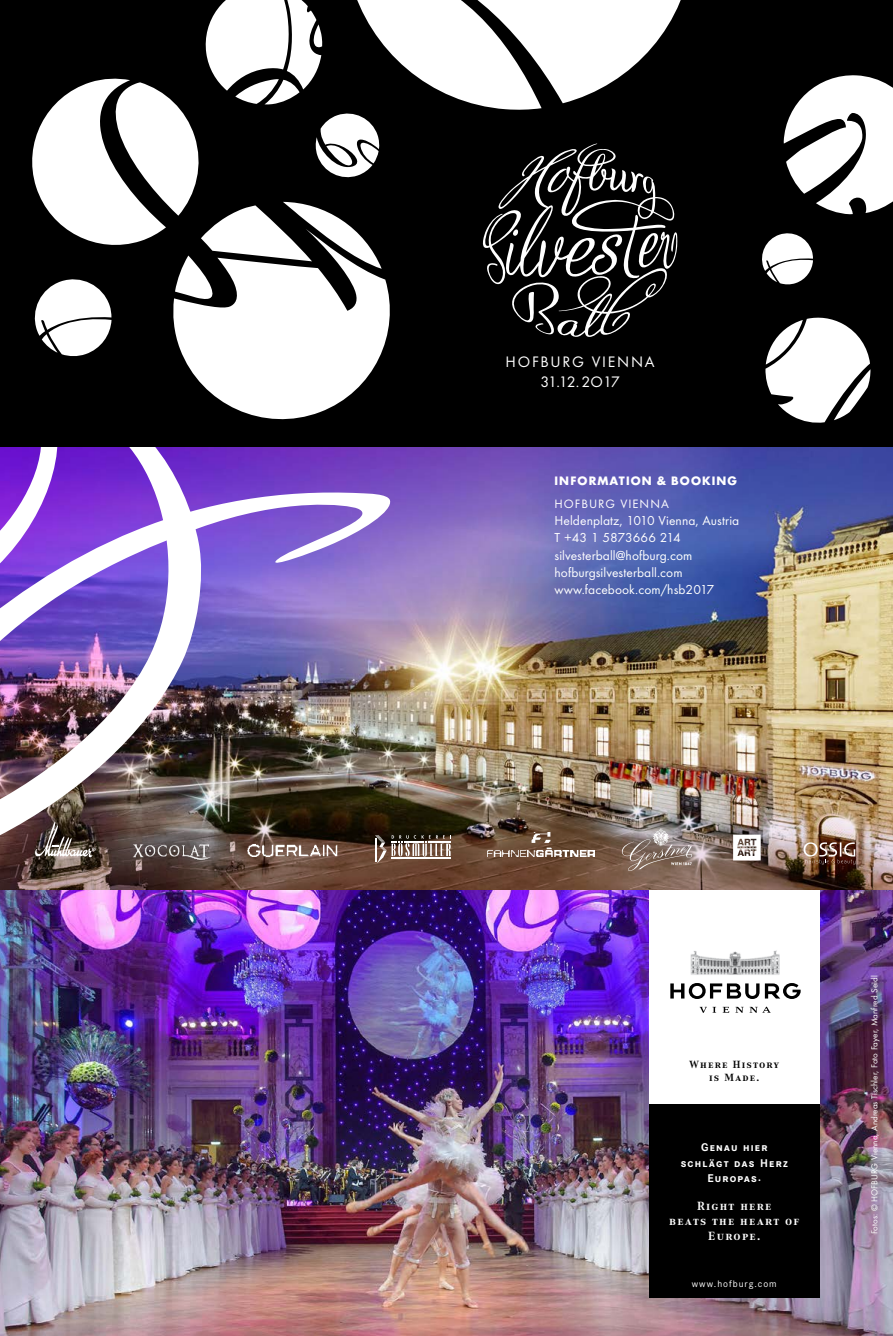
<style>
.page{position:relative;width:893px;height:1336px;background:#fff}
.page>*{position:absolute;margin:0;border:0;box-sizing:border-box;transform-origin:0 0}
.t1{font:15.75px/19.5px "Futura T";letter-spacing:.11em;color:#fff;text-align:center}
.t2{font:13.5px/17.2px "Futura T";letter-spacing:.005em;color:#fff}
.t3{font:12.6px "Futura T";letter-spacing:.08em;color:#fff}
.t4{font:700 12.3px/15px "Corporate ASC";letter-spacing:.1em;color:#fff;text-align:center}
.t5{font:700 11.7px/15px "Corporate SSC";letter-spacing:.1em;color:#fff;text-align:center}
.t6{font:700 11.25px "Futura";letter-spacing:.1em;color:#fff}
.t7{font:700 10.8px/13.5px "Corporate ASC";letter-spacing:.1em;color:#000;text-align:center}
.t8{font:9.75px "Corporate S";letter-spacing:.1em;color:#fff}
.t9{font:9px "Futura T";letter-spacing:.005em;color:#fff}
</style>
<div class="page">
<img style="left:0;top:446px;width:893px;height:889px">
<div style="left:649px;top:889px;width:170px;height:214px;background:#fff"></div>
<div style="left:649px;top:1103px;width:170px;height:194px;background:#000"></div>
<svg style="left:670px;top:983px;width:89px;height:15px"></svg>
<svg style="left:765px;top:983px;width:36px;height:15px"></svg>
<svg style="left:700px;top:1006px;width:16px;height:6px"></svg>
<svg style="left:723px;top:1006px;width:6px;height:6px"></svg>
<svg style="left:735px;top:1006px;width:8px;height:6px"></svg>
<svg style="left:750px;top:1006px;width:20px;height:6px"></svg>
<img style="left:690px;top:950px;width:90px;height:25px">
<img style="left:393px;top:778px;width:500px;height:111px">
<img style="left:205px;top:485px;width:188px;height:404px">
<img style="left:205px;top:843px;width:6px;height:17px">
<img style="left:488px;top:832px;width:106px;height:23px">
<svg style="left:733px;top:834px;width:28px;height:26px"></svg>
<svg style="left:375px;top:835px;width:76px;height:28px"></svg>
<svg style="left:622px;top:827px;width:70px;height:44px;background:#94847d"></svg>
<svg style="left:803px;top:841px;width:57px;height:23px"></svg>
<img style="left:248px;top:844px;width:90px;height:12px">
<img style="left:0;top:446px;width:205px;height:443px">
<div style="left:0;top:0;width:893px;height:446px;background:#000"></div>
<svg style="left:762px;top:233px;width:51px;height:52px"></svg>
<svg style="left:784px;top:75px;width:109px;height:139px"></svg>
<svg style="left:183px;top:357px;width:197px;height:63px;fill:#fff"></svg>
<svg style="left:765px;top:317px;width:105px;height:106px"></svg>
<svg style="left:32px;top:0;width:649px;height:357px"></svg>
<p class="t1" style="left:506px;top:352px;width:151px">HOFBURG VIENNA<br>31.12. 2O17</p>
<p class="t6" style="left:554px;top:473px;width:184px">INFORMATION &amp; BOOKING</p>
<p class="t3" style="left:554px;top:496px;width:116px">HOFBURG VIENNA</p>
<p class="t2" style="left:554px;top:512px;width:186px">Heldenplatz, 1010 Vienna, Austria<br>T +43 1 5873666 214 silvesterball@hofburg.com hofburgsilvesterball.com www.facebook.com/hsb2017</p>
<p class="t7" style="left:689px;top:1057px;width:92px">Where History is Made.</p>
<p class="t5" style="left:681px;top:1140px;width:109px">Genau hier schlägt das Herz<br>Europas.</p>
<p class="t4" style="left:669px;top:1197px;width:132px">Right here<br>beats the heart of<br>Europe.</p>
<p class="t8" style="left:692px;top:1277px;width:86px">www.hofburg.com</p>
<p class="t9" style="left:869px;top:1234px;width:260px;rotate:-90deg">Fotos: © HOFBURG Vienna, Andreas Tischler, Foto Fayer, Manfred Seidl</p>
</div>
